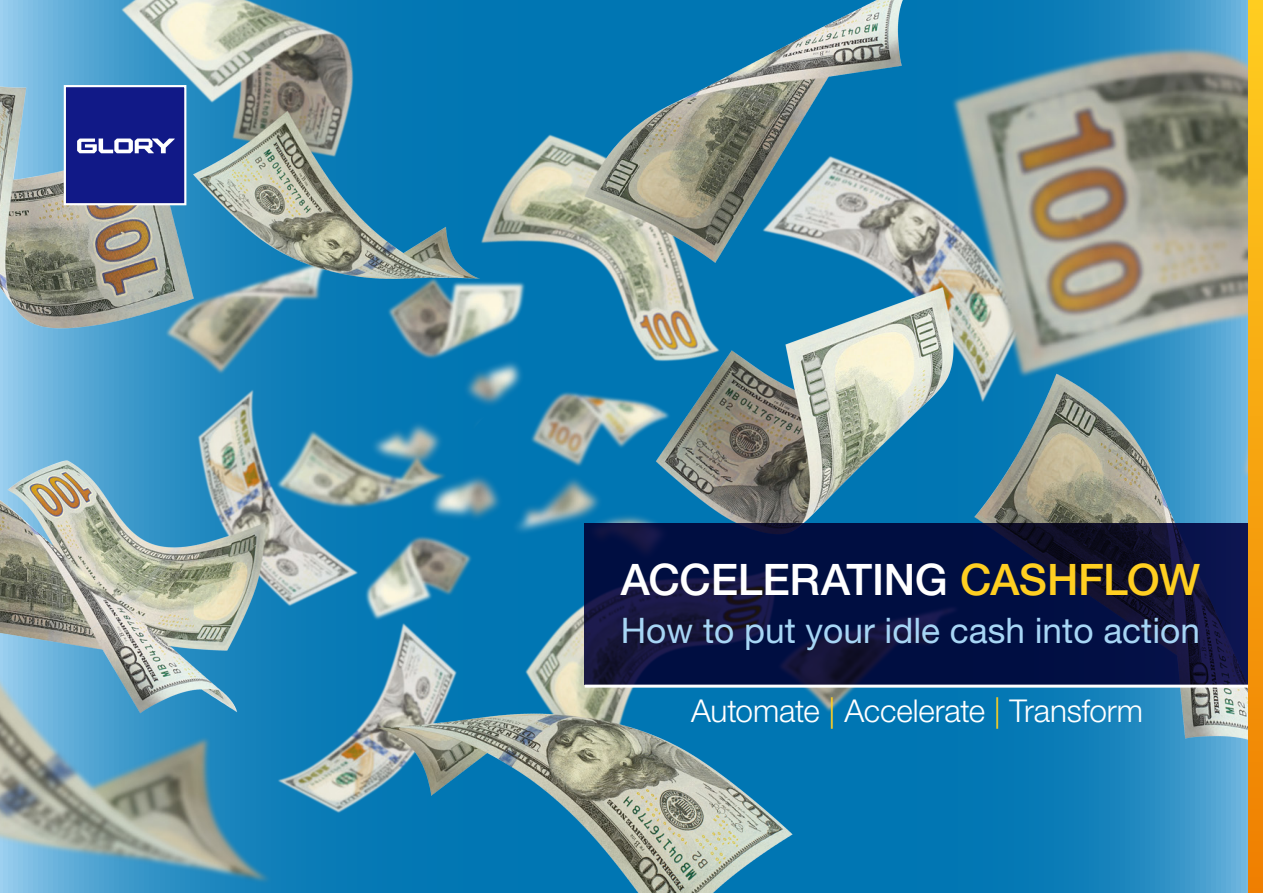
<style>
.page{position:relative;width:1263px;height:893px;background:#fff}
.page>*{position:absolute;margin:0;border:0;box-sizing:border-box;transform-origin:0 0}
.t1{font:500 43.5px "Helvetica Neue LT Std";letter-spacing:-.01em;color:#fff}
.t2{font:35.25px "Helvetica Neue LT Std";color:#a7d6f5}
.t3{font:300 31.5px "Helvetica Neue LT Std";letter-spacing:-.01em;color:#fff}
.s1{color:#ffcf21}
</style>
<div class="page">
<img style="left:0;top:0;width:1248px;height:893px">
<div style="left:65px;top:86px;width:120px;height:118px;background:#111987"></div>
<div style="left:64px;top:85px;width:122px;height:120px;border:2px solid #fff"></div>
<svg style="left:77px;top:139px;width:98px;height:14px"></svg>
<svg style="left:585px;top:523px;width:663px;height:162px;background:#09113e"></svg>
<hr style="left:585px;top:685px;width:663px;height:3px;background:#fff">
<svg style="left:1248px;top:0;width:15px;height:893px;background:#f6a510"></svg>
<p class="t1" style="left:621px;top:554px;width:581px">ACCELERATING <span class="s1">CASHFLOW</span></p>
<p class="t2" style="left:621px;top:610px;width:581px">How to put your idle cash into action</p>
<p class="t3" style="left:691px;top:691px;width:453px">Automate <span class="s1">|</span> Accelerate <span class="s1">|</span> Transform</p>
</div>
